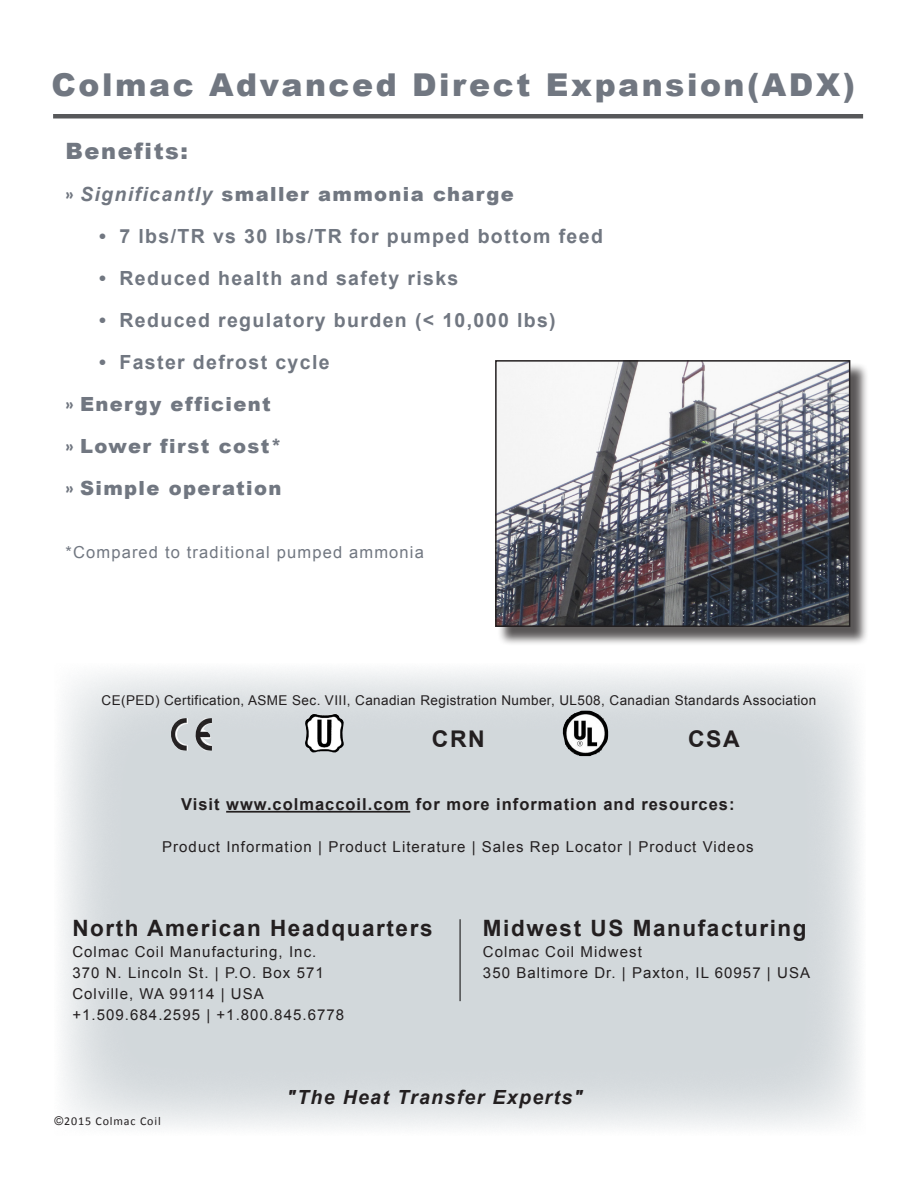
<style>
.page{position:relative;width:918px;height:1188px;background:#fff}
.page>*{position:absolute;margin:0;border:0;box-sizing:border-box;transform-origin:0 0}
.t1{font:900 31.5px "Arial";letter-spacing:.08em;color:#717781}
.t2{font:700 22.95px "Arial";letter-spacing:.07em;color:#231f20}
.t3{font:700 22.5px "Arial";letter-spacing:.07em;color:#231f20}
.t4{font:900 22.5px "Arial";letter-spacing:.07em;color:#717781}
.t5{font:900 19.5px/42px "Arial";letter-spacing:.07em;color:#717781}
.t6{font:700 19.5px "Arial";letter-spacing:.07em;color:#717781}
.t7{font:italic 700 19.5px "Arial";letter-spacing:.07em;color:#231f20}
.t8{font:700 16.5px "Arial";letter-spacing:.06em;color:#231f20}
.t9{font:16.5px "Arial";letter-spacing:.07em;color:#717781}
.t10{font:15px/21px "Arial";letter-spacing:.07em;color:#231f20}
.t11{font:13.5px "Arial";letter-spacing:.03em;color:#231f20}
.t12{font:12px "Calibri";letter-spacing:.07em;color:#231f20}
.s1{font-family:"Miso";font-weight:700}
.s2{font-weight:700;font-style:italic}
.s3{font-weight:700}
.s4{font-family:"Arial"}
</style>
<div class="page">
<svg style="left:61px;top:670px;width:800px;height:458px;background:#d7dcdf"></svg>
<hr style="left:459px;top:919px;width:2px;height:82px;background:#4b4c4d">
<img style="left:563px;top:711px;width:45px;height:45px">
<img style="left:304px;top:714px;width:41px;height:38px">
<img style="left:171px;top:718px;width:41px;height:33px">
<hr style="left:226px;top:811px;width:184px;height:2px;background:#231f20">
<hr style="left:53px;top:114px;width:810px;height:4px;background:#57585a">
<div style="left:497px;top:362px;width:372px;height:284px;background:#231f20;opacity:.75"></div>
<img style="left:498px;top:363px;width:349px;height:261px">
<div style="left:495px;top:360px;width:355px;height:267px;border:2px solid #231f20"></div>
<h1 class="t1" style="left:52px;top:62px;width:805px">Colmac Advanced Direct Expansion(ADX)</h1>
<h3 class="t4" style="left:65px;top:135px;width:124px">Benefits:</h3>
<h3 class="t5" style="left:65px;top:172px;width:450px"><span class="s1">»</span> <span class="s2">Significantly</span> smaller ammonia charge</h3>
<h3 class="t6" style="left:99px;top:223px;width:505px">• 7 lbs/TR vs 30 lbs/TR for pumped bottom feed</h3>
<h3 class="t6" style="left:99px;top:265px;width:361px">• Reduced health and safety risks</h3>
<h3 class="t6" style="left:99px;top:307px;width:458px">• Reduced regulatory burden (&lt; 10,000 lbs)</h3>
<h3 class="t5" style="left:65px;top:340px;width:266px;text-indent:34px"><span class="s3">• Faster defrost cycle </span><span class="s1">»</span> Energy efficient<br><span class="s1">»</span> Lower first cost*<br><span class="s1">»</span> Simple operation</h3>
<p class="t9" style="left:65px;top:541px;width:360px">*Compared to traditional pumped ammonia</p>
<p class="t11" style="left:102px;top:691px;width:716px">CE(PED) Certification, ASME Sec. VIII, Canadian Registration Number, UL508, Canadian Standards Association</p>
<h2 class="t2" style="left:432px;top:724px;width:55px">CRN</h2>
<h2 class="t2" style="left:688px;top:724px;width:53px">CSA</h2>
<p class="t8" style="left:181px;top:793px;width:555px">Visit www.colmaccoil.com for more information and resources:</p>
<p class="t10" style="left:162px;top:836px;width:593px">Product Information | Product Literature | Sales Rep Locator | Product Videos</p>
<h3 class="t3" style="left:72px;top:913px;width:362px">North American Headquarters</h3>
<p class="t10" style="left:72px;top:941px;width:273px">Colmac Coil Manufacturing, Inc.<br>370 N. Lincoln St. | P.O. Box 571<br>Colville, WA 99114 | USA +1.509.684.2595 | +1.800.845.6778</p>
<h3 class="t3" style="left:483px;top:913px;width:325px">Midwest US Manufacturing</h3>
<p class="t10" style="left:483px;top:941px;width:329px">Colmac Coil Midwest<br>350 Baltimore Dr. | Paxton, IL 60957 | USA</p>
<p class="t12" style="left:55px;top:1113px;width:108px"><span class="s4">©</span>2015 Colmac Coil</p>
<h3 class="t7" style="left:287px;top:1084px;width:298px">"The Heat Transfer Experts"</h3>
</div>
